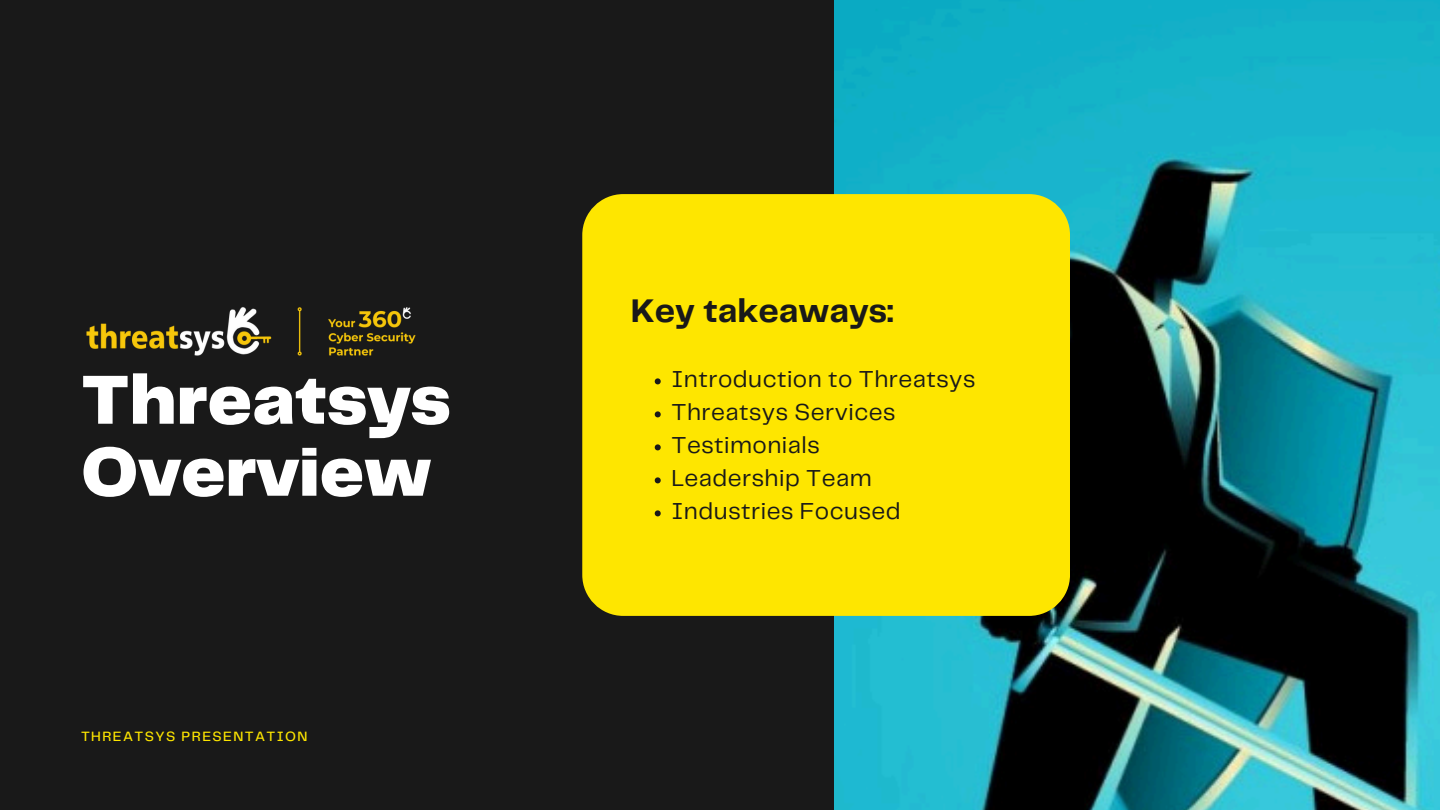
<style>
.page{position:relative;width:1440px;height:810px;background:#191919}
.page>*{position:absolute;margin:0;border:0;box-sizing:border-box;transform-origin:0 0}
.t1{font:900 72px/72px "Telegraf";color:#fff}
.t2{font:700 34px "Telegraf";color:#191919}
.t3{font:24px "Telegraf";letter-spacing:.02em;color:#191919}
.t4{font:500 14px "Telegraf";letter-spacing:.1em;color:#fee600}
</style>
<div class="page">
<img style="left:834px;top:0;width:606px;height:810px">
<div style="left:582px;top:194px;width:488px;height:422px;background:#fee600;border-radius:41px"></div>
<svg style="left:655px;top:378px;width:6px;height:6px"></svg>
<svg style="left:655px;top:411px;width:6px;height:6px"></svg>
<svg style="left:655px;top:444px;width:6px;height:6px"></svg>
<svg style="left:655px;top:477px;width:6px;height:6px"></svg>
<svg style="left:655px;top:510px;width:6px;height:6px"></svg>
<img style="left:86px;top:307px;width:330px;height:49px">
<p class="t1" style="left:81px;top:368px;width:371px">Threatsys<br>Overview</p>
<p class="t4" style="left:81px;top:730px;width:228px">THREATSYS PRESENTATION</p>
<p class="t2" style="left:631px;top:296px;width:264px">Key takeaways:</p>
<h2 class="t3" style="left:672px;top:368px;width:305px">Introduction to Threatsys</h2>
<p class="t3" style="left:672px;top:401px;width:225px">Threatsys Services</p>
<p class="t3" style="left:672px;top:434px;width:150px">Testimonials</p>
<p class="t3" style="left:672px;top:467px;width:202px">Leadership Team</p>
<p class="t3" style="left:672px;top:500px;width:231px">Industries Focused</p>
</div>
